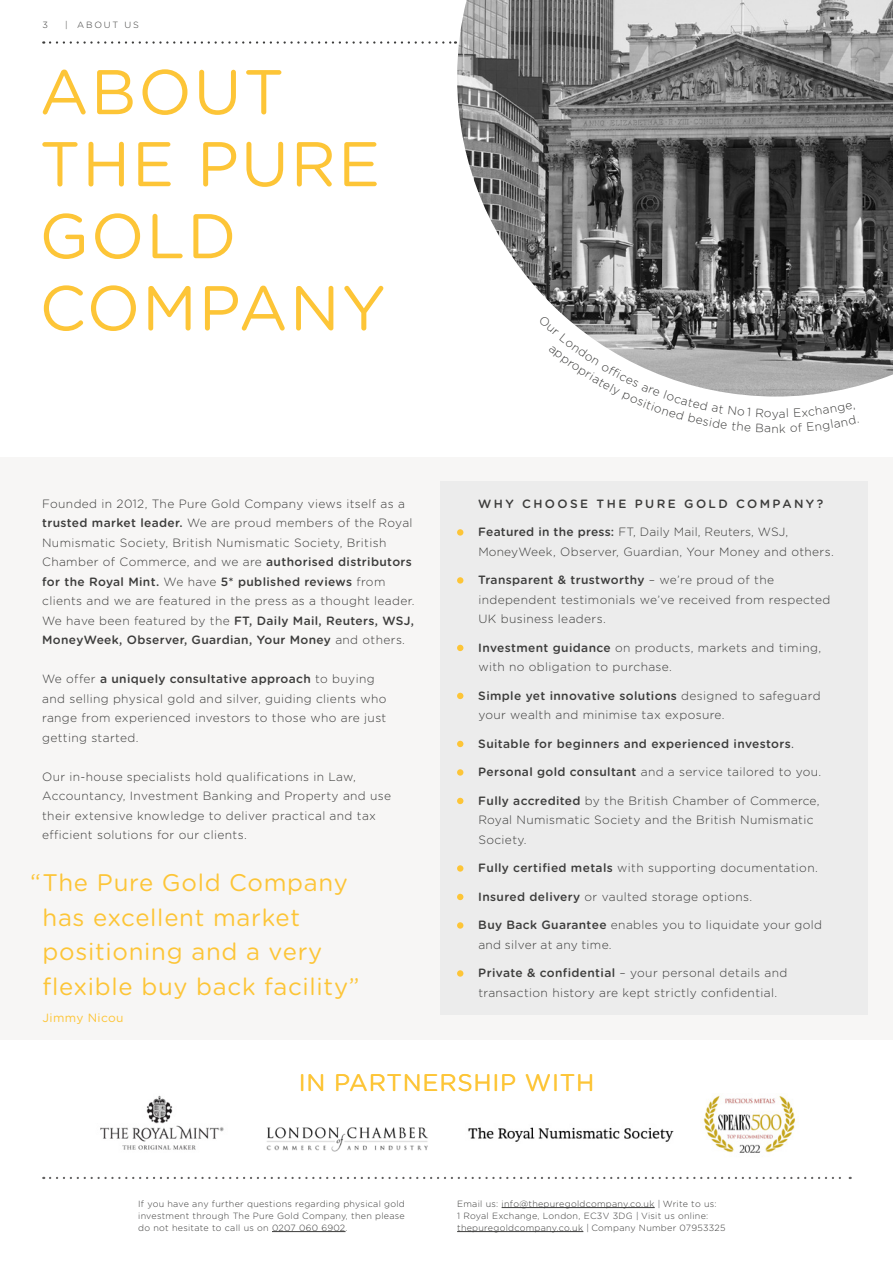
<style>
.page{position:relative;width:893px;height:1263px;background:#fff}
.page>*{position:absolute;margin:0;border:0;box-sizing:border-box;transform-origin:0 0}
.t1{font:63px/72px "Gotham Rounded";letter-spacing:.03em;color:#fdc537}
.t2{font:24px/34.5px "Gotham Rounded";letter-spacing:.03em;color:#fdc537}
.t3{font:300 12px/19.5px "Gotham Rounded";letter-spacing:.03em;color:#3c3c3b}
.t4{font:500 12px "Gotham Rounded";letter-spacing:.03em;color:#3c3c3b}
.t5{font:500 12px "Gotham Rounded";letter-spacing:.2em;color:#3c3c3b}
.t6{font:12px "Gotham Rounded";letter-spacing:.03em;color:#fdc537}
.t7{font:300 9px/12px "Gotham Rounded";letter-spacing:.03em;color:#3c3c3b;text-align:justify}
.s1{font-weight:500}
.s2{font-weight:400}
</style>
<div class="page">
<div style="left:0;top:457px;width:893px;height:583px;background:#f7f6f5"></div>
<img style="left:457px;top:0;width:436px;height:396px">
<svg style="left:50px;top:41px;width:406px;height:3px"></svg>
<div style="left:440px;top:481px;width:427px;height:534px;background:#ececec"></div>
<div style="left:457px;top:529px;width:6px;height:7px;background:#fdc537;border-radius:50%"></div>
<div style="left:457px;top:577px;width:6px;height:7px;background:#fdc537;border-radius:50%"></div>
<svg style="left:457px;top:645px;width:6px;height:6px"></svg>
<svg style="left:457px;top:693px;width:6px;height:6px"></svg>
<svg style="left:457px;top:741px;width:6px;height:6px"></svg>
<div style="left:457px;top:769px;width:6px;height:7px;background:#fdc537;border-radius:50%"></div>
<svg style="left:457px;top:798px;width:6px;height:6px"></svg>
<div style="left:457px;top:865px;width:6px;height:7px;background:#fdc537;border-radius:50%"></div>
<svg style="left:457px;top:894px;width:6px;height:6px"></svg>
<div style="left:457px;top:922px;width:6px;height:7px;background:#fdc537;border-radius:50%"></div>
<div style="left:457px;top:970px;width:6px;height:7px;background:#fdc537;border-radius:50%"></div>
<hr style="left:272px;top:1231px;width:74px;height:1px;background:#3c3c3b">
<hr style="left:502px;top:1207px;width:153px;height:1px;background:#3c3c3b">
<hr style="left:457px;top:1231px;width:126px;height:1px;background:#3c3c3b">
<svg style="left:50px;top:1177px;width:801px;height:2px"></svg>
<img style="left:100px;top:1095px;width:124px;height:55px">
<img style="left:266px;top:1127px;width:162px;height:25px">
<img style="left:703px;top:1095px;width:93px;height:58px">
<img style="left:468px;top:1127px;width:206px;height:15px">
<svg style="left:539px;top:315px;width:232px;height:82px"></svg>
<p class="t7" style="left:43px;top:19px;width:7px">3</p>
<p class="t7" style="left:65px;top:19px;width:75px">| ABOUT US</p>
<h1 class="t1" style="left:40px;top:53px;width:348px">ABOUT<br>THE PURE<br>GOLD<br>COMPANY</h1>
<p class="t3" style="left:42px;top:493px;width:374px">Founded in 2012, The Pure Gold Company views itself as a <span class="s1">trusted market leader.</span> We are proud members of the Royal Numismatic Society, British Numismatic Society, British Chamber of Commerce, and we are <span class="s1">authorised distributors for the Royal Mint.</span> We have <span class="s1">5* published reviews</span> from clients and we are featured in the press as a thought leader.<br>We have been featured by the <span class="s1">FT, Daily Mail, Reuters, WSJ, MoneyWeek, Observer, Guardian, Your Money</span> and others.</p>
<p class="t3" style="left:42px;top:669px;width:346px">We offer <span class="s1">a uniquely consultative approach</span> to buying and selling physical gold and silver, guiding clients who range from experienced investors to those who are just getting started.</p>
<p class="t3" style="left:42px;top:766px;width:351px">Our in-house specialists hold qualifications in Law, Accountancy, Investment Banking and Property and use their extensive knowledge to deliver practical and tax efficient solutions for our clients.</p>
<h2 class="t2" style="left:43px;top:864px;width:318px;text-indent:-12px">“The Pure Gold Company has excellent market positioning and a very flexible buy back facility”</h2>
<p class="t6" style="left:43px;top:1009px;width:83px">Jimmy Nicou</p>
<p class="t3" style="left:772px;top:403px;width:9px">y</p>
<p class="t3" style="left:771px;top:418px;width:9px">n</p>
<p class="t5" style="left:478px;top:495px;width:346px">WHY CHOOSE THE PURE GOLD COMPANY?</p>
<p class="t3" style="left:478px;top:522px;width:357px"><span class="s1">Featured in the press:</span> FT, Daily Mail, Reuters, WSJ,<br>MoneyWeek, Observer, Guardian, Your Money and others.</p>
<p class="t3" style="left:478px;top:570px;width:354px"><span class="s1">Transparent &amp; trustworthy</span> – we’re proud of the independent testimonials we’ve received from respected<br>UK business leaders.</p>
<p class="t3" style="left:478px;top:637px;width:344px"><span class="s1">Investment guidance</span> on products, markets and timing, with no obligation to purchase.</p>
<p class="t3" style="left:478px;top:685px;width:344px"><span class="s1">Simple yet innovative solutions</span> designed to safeguard your wealth and minimise tax exposure.</p>
<p class="t4" style="left:478px;top:735px;width:317px">Suitable for beginners and experienced investors<span class="s2">.</span></p>
<p class="t3" style="left:478px;top:762px;width:344px"><span class="s1">Personal gold consultant</span> and a service tailored to you.</p>
<p class="t3" style="left:478px;top:790px;width:343px"><span class="s1">Fully accredited</span> by the British Chamber of Commerce,<br>Royal Numismatic Society and the British Numismatic<br>Society.</p>
<p class="t3" style="left:478px;top:858px;width:341px"><span class="s1">Fully certified metals</span> with supporting documentation.</p>
<p class="t3" style="left:478px;top:886px;width:275px"><span class="s1">Insured delivery</span> or vaulted storage options.</p>
<p class="t3" style="left:478px;top:915px;width:345px"><span class="s1">Buy Back Guarantee</span> enables you to liquidate your gold and silver at any time.</p>
<p class="t3" style="left:478px;top:963px;width:311px"><span class="s1">Private &amp; confidential</span> – your personal details and transaction history are kept strictly confidential.</p>
<h2 class="t2" style="left:299px;top:1064px;width:297px">IN PARTNERSHIP WITH</h2>
<p class="t7" style="left:138px;top:1197px;width:268px">If you have any further questions regarding physical gold investment through The Pure Gold Company, then please do not hesitate to call us on 0207 060 6902.</p>
<p class="t7" style="left:457px;top:1197px;width:270px;text-align:left">Email us: info@thepuregoldcompany.co.uk | Write to us:<br>1 Royal Exchange, London, EC3V 3DG | Visit us online: thepuregoldcompany.co.uk | Company Number 07953325</p>
</div>
